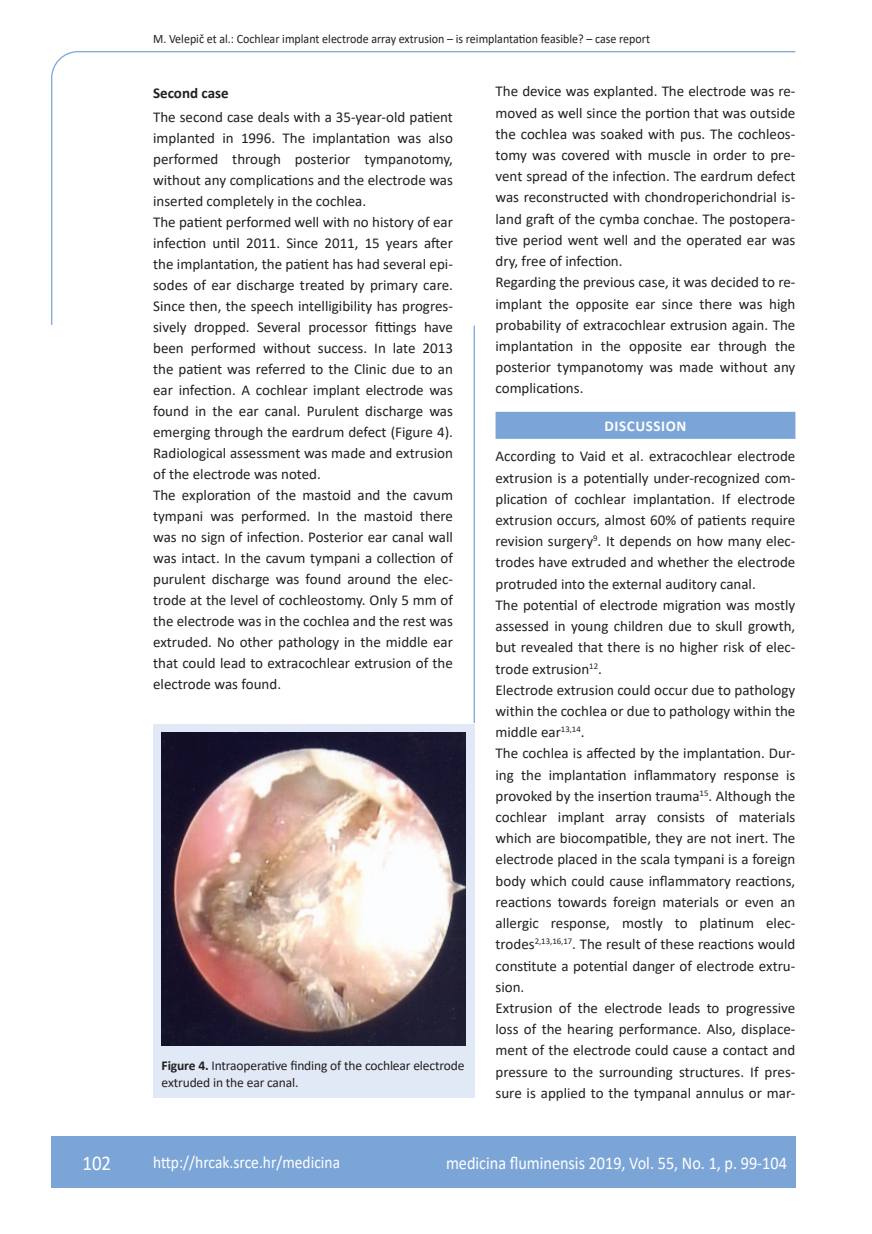
<style>
.page{position:relative;width:872px;height:1234px;background:#fff}
.page>*{position:absolute;margin:0;border:0;box-sizing:border-box;transform-origin:0 0}
.t1{font:21px "Calibri";color:#fff;scale:.9 1}
.t2{font:18px "Calibri";color:#fff;scale:.9 1}
.t3{font:17.25px "Calibri";color:#fff;scale:.9 1}
.osnovni_tekst{font:15px/21.1px "Calibri";color:#231f20;text-align:justify}
.podnaslov{font:700 15px "Calibri";color:#231f20}
.naslov_ruler{font:700 15px "Calibri";letter-spacing:.04em;color:#fff}
.potpis_slika{font:13.5px/16.5px "Calibri";letter-spacing:-.01em;color:#231f20}
.glava{font:12.75px "Calibri";color:#231f20;scale:.94 1}
.s1{font-weight:700}
</style>
<div class="page">
<svg style="left:51px;top:51px;width:745px;height:274px"></svg>
<hr style="left:473px;top:325px;width:2px;height:397px;background:#7ca5d7">
<div style="left:51px;top:1135px;width:744px;height:51px;background:#7ca5d7"></div>
<div style="left:495px;top:412px;width:300px;height:27px;background:#7ca5d7"></div>
<div style="left:153px;top:724px;width:321px;height:373px;background:#e1e9f6"></div>
<img style="left:162px;top:732px;width:304px;height:313px">
<p class="glava" style="left:153px;top:29px;width:530px">M. Velepič et al.: Cochlear implant electrode array extrusion – is reimplantation feasible? – case report</p>
<p class="podnaslov" style="left:153px;top:82px;width:77px">Second case</p>
<p class="osnovni_tekst" style="left:153px;top:106px;width:301px">The second case deals with a 35-year-old patient implanted in 1996. The implantation was also performed through posterior tympanotomy, without any complications and the electrode was inserted completely in the cochlea.</p>
<p class="osnovni_tekst" style="left:153px;top:211px;width:301px">The patient performed well with no history of ear infection until 2011. Since 2011, 15 years after the implantation, the patient has had several epi&shy;sodes of ear discharge treated by primary care.<br>Since then, the speech intelligibility has progres&shy;sively dropped. Several processor fittings have been performed without success. In late 2013 the patient was referred to the Clinic due to an ear infection. A cochlear implant electrode was found in the ear canal. Purulent discharge was emerging through the eardrum defect (Figure 4).<br>Radiological assessment was made and extrusion of the electrode was noted.</p>
<p class="osnovni_tekst" style="left:153px;top:484px;width:301px">The exploration of the mastoid and the cavum tympani was performed. In the mastoid there was no sign of infection. Posterior ear canal wall was intact. In the cavum tympani a collection of purulent discharge was found around the elec&shy;trode at the level of cochleostomy. Only 5 mm of the electrode was in the cochlea and the rest was extruded. No other pathology in the middle ear that could lead to extracochlear extrusion of the electrode was found.</p>
<p class="potpis_slika" style="left:162px;top:1057px;width:304px"><span class="s1">Figure 4.</span> Intraoperative finding of the cochlear electrode extruded in the ear canal.</p>
<p class="osnovni_tekst" style="left:495px;top:80px;width:301px">The device was explanted. The electrode was re&shy;moved as well since the portion that was outside the cochlea was soaked with pus. The cochleos&shy;tomy was covered with muscle in order to pre&shy;vent spread of the infection. The eardrum defect was reconstructed with chondroperichondrial is&shy;land graft of the cymba conchae. The postopera&shy;tive period went well and the operated ear was dry, free of infection.</p>
<p class="osnovni_tekst" style="left:495px;top:271px;width:301px">Regarding the previous case, it was decided to re&shy;implant the opposite ear since there was high probability of extracochlear extrusion again. The implantation in the opposite ear through the posterior tympanotomy was made without any complications.</p>
<p class="naslov_ruler" style="left:604px;top:415px;width:83px">DISCUSSION</p>
<p class="osnovni_tekst" style="left:495px;top:445px;width:301px">According to Vaid et al. extracochlear electrode extrusion is a potentially under-recognized com&shy;plication of cochlear implantation. If electrode extrusion occurs, almost 60% of patients require revision surgery<sup>9</sup>. It depends on how many elec&shy;trodes have extruded and whether the electrode protruded into the external auditory canal.</p>
<p class="osnovni_tekst" style="left:495px;top:593px;width:301px">The potential of electrode migration was mostly assessed in young children due to skull growth, but revealed that there is no higher risk of elec&shy;trode extrusion<sup>12</sup>.</p>
<p class="osnovni_tekst" style="left:495px;top:678px;width:301px">Electrode extrusion could occur due to pathology within the cochlea or due to pathology within the middle ear<sup>13,14</sup>.</p>
<p class="osnovni_tekst" style="left:495px;top:742px;width:301px">The cochlea is affected by the implantation. Dur&shy;ing the implantation inflammatory response is provoked by the insertion trauma<sup>15</sup>. Although the cochlear implant array consists of materials which are biocompatible, they are not inert. The electrode placed in the scala tympani is a foreign body which could cause inflammatory reactions, reactions towards foreign materials or even an allergic response, mostly to platinum elec&shy;trodes<sup>2,13,16,17</sup>. The result of these reactions would constitute a potential danger of electrode extru&shy;sion.</p>
<p class="osnovni_tekst" style="left:495px;top:996px;width:301px">Extrusion of the electrode leads to progressive loss of the hearing performance. Also, displace&shy;ment of the electrode could cause a contact and pressure to the surrounding structures. If pres&shy;sure is applied to the tympanal annulus or mar-</p>
<p class="t1" style="left:82px;top:1147px;width:33px">102</p>
<p class="t3" style="left:153px;top:1149px;width:209px">http://hrcak.srce.hr/medicina</p>
<p class="t2" style="left:446px;top:1149px;width:380px">medicina fluminensis 2019, Vol. 55, No. 1, p. 99-104</p>
</div>
